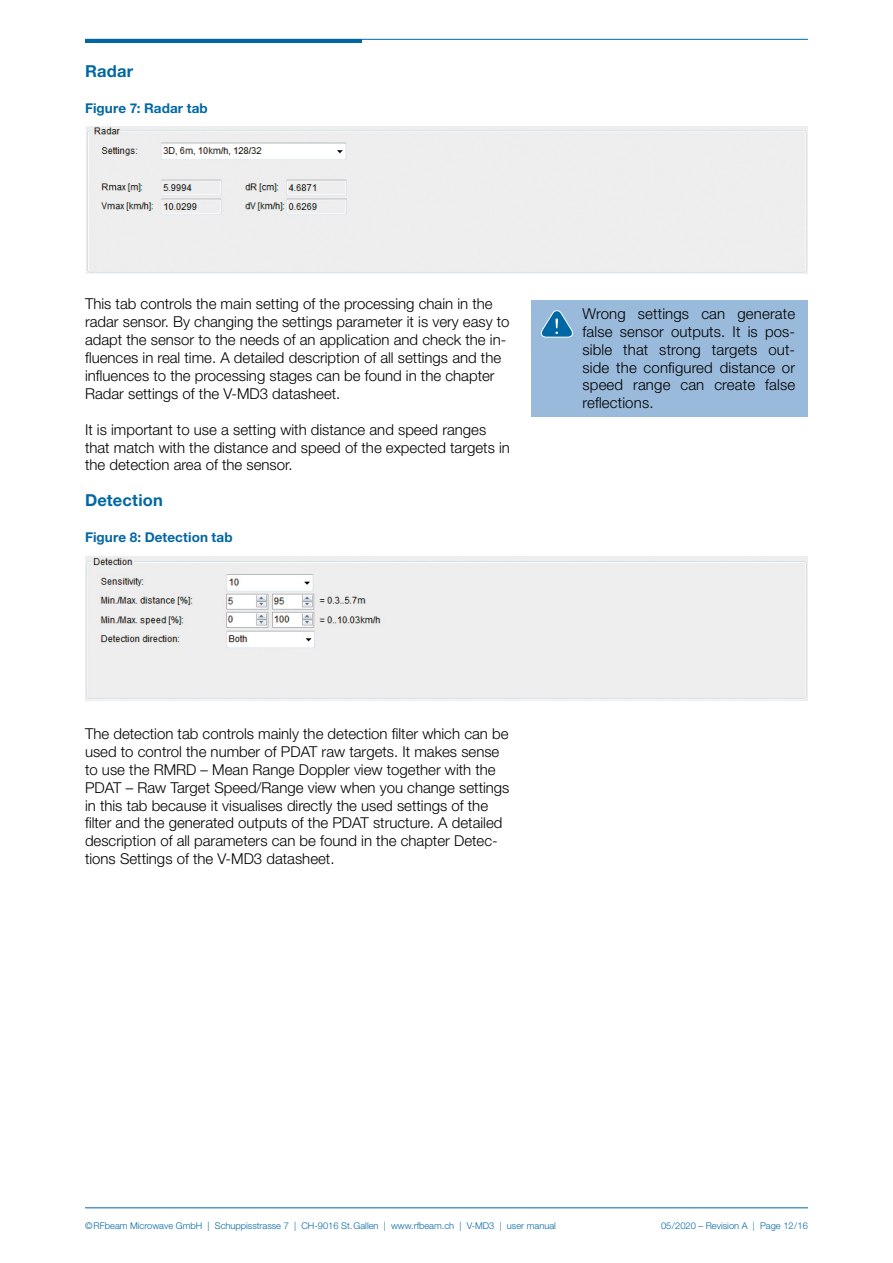
<style>
.page{position:relative;width:893px;height:1263px;background:#fff}
.page>*{position:absolute;margin:0;border:0;box-sizing:border-box;transform-origin:0 0}
.t1{font:700 16.5px "Helvetica Neue LT Std";letter-spacing:.01em;color:#0067a5}
.t2{font:300 15px/17.9px "Helvetica Neue LT Std";color:#000}
.t3{font:700 13.5px "Helvetica Neue LT Std";letter-spacing:.01em;color:#0067a5}
.t4{font:300 9.3px "Helvetica Neue LT Std";color:#0067a5}
</style>
<div class="page">
<hr style="left:85px;top:1207px;width:723px;height:1px;background:#0067a5">
<hr style="left:85px;top:39px;width:723px;height:1px;background:#0067a5">
<hr style="left:85px;top:39px;width:276px;height:4px;background:#0067a5">
<img style="left:86px;top:127px;width:722px;height:147px">
<img style="left:85px;top:556px;width:723px;height:145px">
<div style="left:531px;top:300px;width:277px;height:117px;background:#9abadb"></div>
<svg style="left:540px;top:310px;width:33px;height:28px"></svg>
<p class="t1" style="left:85px;top:61px;width:50px">Radar</p>
<p class="t3" style="left:85px;top:99px;width:124px">Figure 7: Radar tab</p>
<p class="t2" style="left:85px;top:295px;width:426px">This tab controls the main setting of the processing chain in the radar sensor. By changing the settings parameter it is very easy to adapt the sensor to the needs of an application and check the in&shy;fluences in real time. A detailed description of all settings and the influences to the processing stages can be found in the chapter Radar settings of the V-MD3 datasheet.</p>
<p class="t2" style="left:85px;top:420px;width:426px">It is important to use a setting with distance and speed ranges that match with the distance and speed of the expected targets in the detection area of the sensor.</p>
<p class="t1" style="left:85px;top:490px;width:79px">Detection</p>
<p class="t3" style="left:85px;top:529px;width:149px">Figure 8: Detection tab</p>
<p class="t2" style="left:85px;top:724px;width:426px">The detection tab controls mainly the detection filter which can be used to control the number of PDAT raw targets. It makes sense to use the RMRD – Mean Range Doppler view together with the PDAT – Raw Target Speed/Range view when you change settings in this tab because it visualises directly the used settings of the filter and the generated outputs of the PDAT structure. A detailed description of all parameters can be found in the chapter Detec&shy;tions Settings of the V-MD3 datasheet.</p>
<p class="t2" style="left:583px;top:304px;width:214px">Wrong settings can generate false sensor outputs. It is pos&shy;sible that strong targets out&shy;side the configured distance or speed range can create false reflections.</p>
<p class="t4" style="left:85px;top:1220px;width:472px">©RFbeam Microwave GmbH | Schuppisstrasse 7 | CH-9016 St.Gallen | www.rfbeam.ch | V-MD3 | user manual</p>
<p class="t4" style="left:661px;top:1220px;width:148px">05/2020 – Revision A | Page 12/16</p>
</div>
